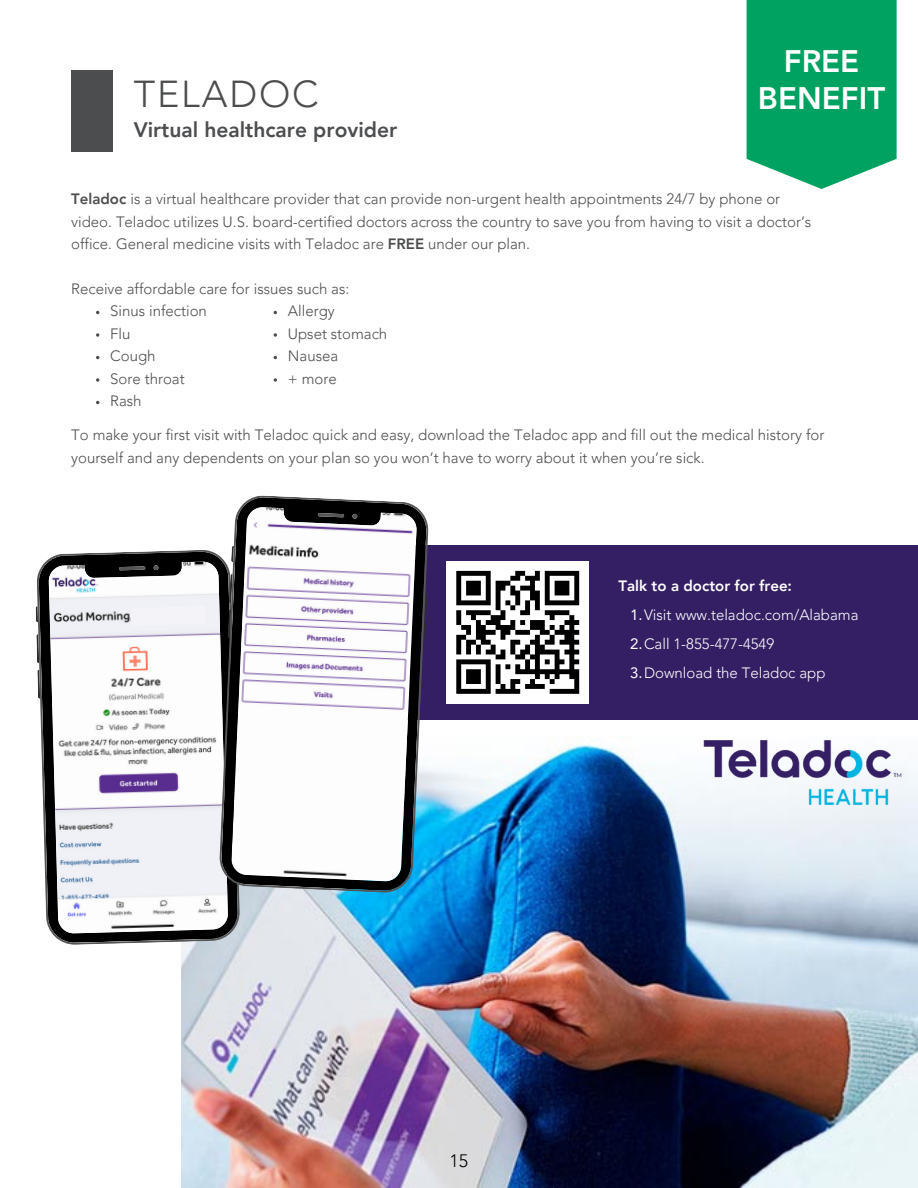
<style>
.page{position:relative;width:918px;height:1188px;background:#fff}
.page>*{position:absolute;margin:0;border:0;box-sizing:border-box;transform-origin:0 0}
.t1{font:300 37.5px "Avenir LT Pro";letter-spacing:.05em;color:#4c4d4f}
.t2{font:800 31.05px/36.5px "Avenir LT Pro";color:#fff;text-align:center}
.t3{font:800 21px "Avenir LT Pro";color:#4c4d4f}
.t4{font:300 18px "Avenir LT Pro";color:#000}
.t5{font:300 15px/22.5px "Avenir LT Pro";color:#4c4d4f}
.t6{font:300 15px "Avenir LT Pro";color:#fff}
.t7{font:800 15px "Avenir LT Pro";color:#fff}
.s1{font-weight:800}
.s2{font-weight:400}
</style>
<div class="page">
<div style="left:71px;top:70px;width:41px;height:81px;background:#4c4d4f"></div>
<svg style="left:747px;top:0;width:150px;height:189px;background:#14a96d"></svg>
<img style="left:182px;top:739px;width:736px;height:449px">
<div style="left:394px;top:545px;width:524px;height:175px;background:#341f64"></div>
<img style="left:698px;top:739px;width:209px;height:73px">
<svg style="left:35px;top:606px;width:2px;height:16px"></svg>
<svg style="left:36px;top:635px;width:1px;height:14px"></svg>
<svg style="left:37px;top:550px;width:203px;height:395px"></svg>
<svg style="left:131px;top:606px;width:75px;height:20px"></svg>
<svg style="left:219px;top:495px;width:209px;height:398px"></svg>
<svg style="left:96px;top:333px;width:3px;height:4px"></svg>
<svg style="left:96px;top:378px;width:3px;height:4px"></svg>
<svg style="left:274px;top:333px;width:3px;height:4px"></svg>
<svg style="left:274px;top:378px;width:3px;height:4px"></svg>
<div style="left:446px;top:561px;width:143px;height:143px;background:#fff"></div>
<svg style="left:456px;top:571px;width:123px;height:118px"></svg>
<div style="left:456px;top:689px;width:35px;height:5px;background:#000"></div>
<div style="left:496px;top:689px;width:24px;height:5px;background:#000"></div>
<div style="left:550px;top:689px;width:29px;height:5px;background:#000"></div>
<p class="t1" style="left:134px;top:78px;width:186px">TELADOC</p>
<p class="t3" style="left:134px;top:121px;width:265px">Virtual healthcare provider</p>
<h1 class="t2" style="left:758px;top:46px;width:129px">FREE<br>BENEFIT</h1>
<h3 class="t5" style="left:71px;top:189px;width:742px"><span class="s1">Teladoc</span> is a virtual healthcare provider that can provide non-urgent health appointments 24/7 by phone or video. Teladoc utilizes U.S. board-certified doctors across the country to save you from having to visit a doctor’s office. General medicine visits with Teladoc are <span class="s1">FREE</span> under our plan.</h3>
<h2 class="t5" style="left:71px;top:279px;width:280px">Receive affordable care for issues such as:</h2>
<p class="t5" style="left:110px;top:301px;width:98px">Sinus infection</p>
<p class="t5" style="left:110px;top:324px;width:22px">Flu</p>
<p class="t5" style="left:110px;top:346px;width:47px">Cough</p>
<h4 class="t5" style="left:110px;top:369px;width:76px">Sore throat</h4>
<p class="t5" style="left:110px;top:391px;width:33px">Rash</p>
<p class="t5" style="left:288px;top:301px;width:48px">Allergy</p>
<p class="t5" style="left:288px;top:324px;width:101px">Upset stomach</p>
<p class="t5" style="left:288px;top:346px;width:52px">Nausea</p>
<p class="t5" style="left:288px;top:369px;width:50px">+ more</p>
<p class="t5" style="left:71px;top:425px;width:755px">To make your first visit with Teladoc quick and easy, download the Teladoc app and fill out the medical history for yourself and any dependents on your plan so you won’t have to worry about it when you’re sick.</p>
<p class="t7" style="left:619px;top:579px;width:175px">Talk to a doctor for free:</p>
<p class="t6" style="left:630px;top:609px;width:230px"><span class="s2">1.</span>Visit www.teladoc.com/Alabama</p>
<p class="t6" style="left:630px;top:638px;width:146px"><span class="s2">2.</span>Call 1-855-477-4549</p>
<p class="t6" style="left:630px;top:667px;width:197px"><span class="s2">3.</span>Download the Teladoc app</p>
<p class="t4" style="left:450px;top:1153px;width:20px">15</p>
</div>
